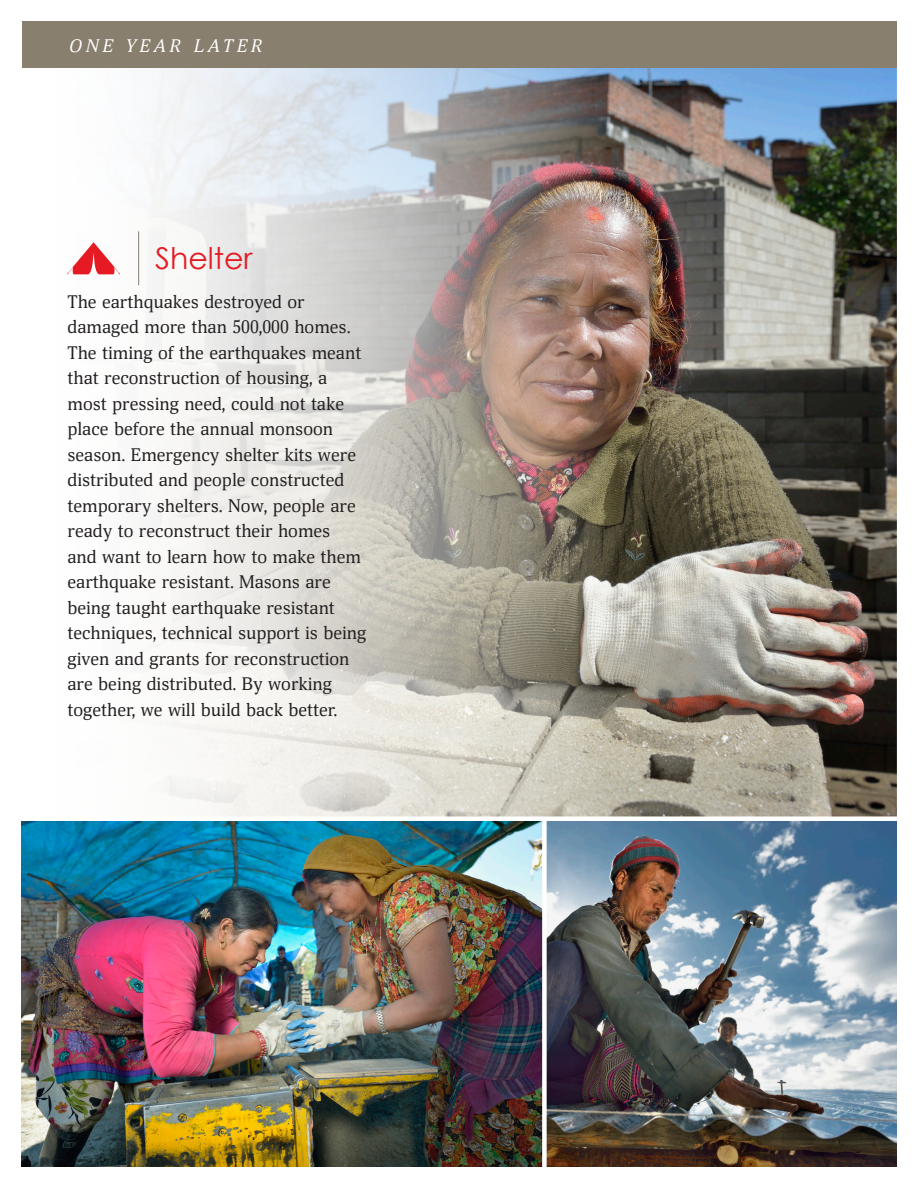
<style>
.page{position:relative;width:918px;height:1188px;background:#fff}
.page>*{position:absolute;margin:0;border:0;box-sizing:border-box;transform-origin:0 0}
.t1{font:30px "Century Gothic";color:#e51a23}
.t2{font:18px/25.5px "Deca Serif";color:#231f20}
.t3{font:italic 18px "Deca Serif";letter-spacing:.21em;color:#fff}
</style>
<div class="page">
<img style="left:547px;top:821px;width:349px;height:345px">
<img style="left:22px;top:821px;width:520px;height:345px">
<img style="left:67px;top:68px;width:829px;height:748px">
<div style="left:22px;top:22px;width:874px;height:46px;background:#887f6f"></div>
<hr style="left:138px;top:231px;width:1px;height:54px;background:#887f6f">
<svg style="left:67px;top:242px;width:53px;height:32px"></svg>
<p class="t3" style="left:69px;top:35px;width:195px">ONE YEAR LATER</p>
<p class="t1" style="left:155px;top:239px;width:99px">Shelter</p>
<p class="t2" style="left:68px;top:289px;width:300px">The earthquakes destroyed or damaged more than 500,000 homes.<br>The timing of the earthquakes meant that reconstruction of housing, a most pressing need, could not take place before the annual monsoon season. Emergency shelter kits were distributed and people constructed temporary shelters. Now, people are ready to reconstruct their homes<br>and want to learn how to make them earthquake resistant. Masons are being taught earthquake resistant techniques, technical support is being given and grants for reconstruction are being distributed. By working together, we will build back better.</p>
</div>
